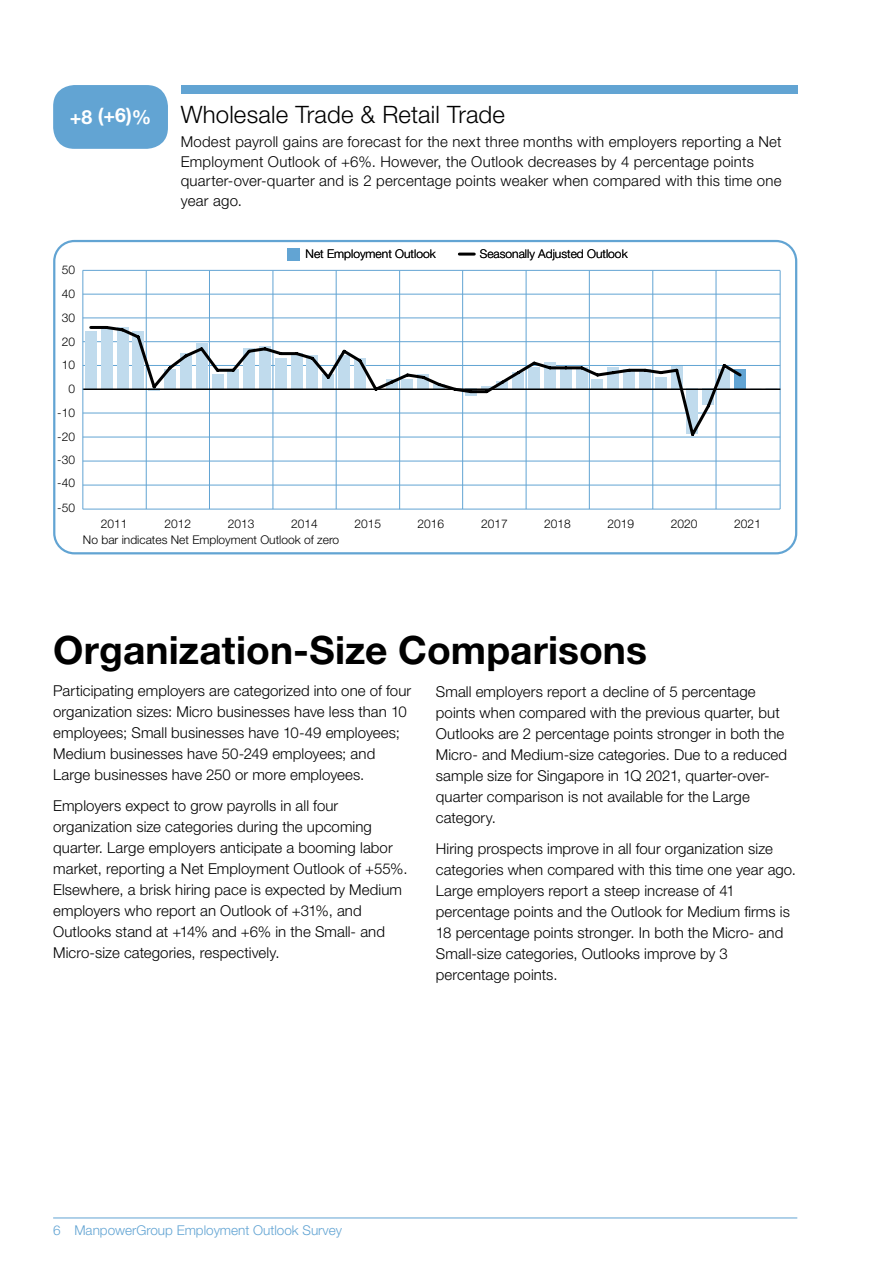
<style>
.page{position:relative;width:893px;height:1263px;background:#fff}
.page>*{position:absolute;margin:0;border:0;box-sizing:border-box;transform-origin:0 0}
.t1{font:700 39px "Helvetica Neue LT Std";color:#000}
.t2{font:300 24px "Helvetica Neue LT Std";letter-spacing:.005em;color:#000}
.t3{font:700 19.5px "Helvetica Neue LT Std";color:#fff}
.t4{font:300 15px/21px "Helvetica Neue LT Std";letter-spacing:.005em;color:#000}
.t5{font:300 13.5px "Helvetica Neue LT Std";color:#62a4d3}
.t6{font:300 12px/23.7px "Helvetica Neue LT Std";color:#000}
</style>
<div class="page">
<hr style="left:53px;top:1217px;width:744px;height:1px;background:#62a4d3">
<div style="left:181px;top:85px;width:616px;height:9px;background:#62a4d3"></div>
<div style="left:53px;top:85px;width:115px;height:64px;background:#62a4d3;border-radius:21px"></div>
<svg style="left:53px;top:240px;width:744px;height:314px"></svg>
<h3 class="t3" style="left:70px;top:103px;width:83px">+8 (+6)%</h3>
<p class="t6" style="left:62px;top:258px;width:15px">50</p>
<p class="t6" style="left:57px;top:282px;width:19px;text-align:right">40<br>30<br>20<br>10<br>0 -10 -20</p>
<p class="t6" style="left:57px;top:448px;width:19px;line-height:23px">-30 -40</p>
<p class="t6" style="left:57px;top:496px;width:19px">-50</p>
<h2 class="t2" style="left:181px;top:100px;width:326px">Wholesale Trade &amp; Retail Trade</h2>
<p class="t4" style="left:181px;top:132px;width:602px;line-height:19.5px">Modest payroll gains are forecast for the next three months with employers reporting a Net Employment Outlook of +6%. However, the Outlook decreases by 4 percentage points quarter-over-quarter and is 2 percentage points weaker when compared with this time one year ago.</p>
<p class="t6" style="left:306px;top:242px;width:132px">Net Employment Outlook</p>
<p class="t6" style="left:480px;top:242px;width:149px">Seasonally Adjusted Outlook</p>
<p class="t6" style="left:101px;top:511px;width:28px">2011</p>
<p class="t6" style="left:164px;top:511px;width:28px">2012</p>
<p class="t6" style="left:228px;top:511px;width:28px">2013</p>
<p class="t6" style="left:291px;top:511px;width:28px">2014</p>
<p class="t6" style="left:355px;top:511px;width:28px">2015</p>
<p class="t6" style="left:418px;top:511px;width:28px">2016</p>
<p class="t6" style="left:481px;top:511px;width:28px">2017</p>
<p class="t6" style="left:544px;top:511px;width:28px">2018</p>
<p class="t6" style="left:608px;top:511px;width:28px">2019</p>
<p class="t6" style="left:671px;top:511px;width:28px">2020</p>
<p class="t6" style="left:734px;top:512px;width:28px">2021</p>
<p class="t6" style="left:83px;top:527px;width:258px">No bar indicates Net Employment Outlook of zero</p>
<h1 class="t1" style="left:53px;top:626px;width:595px">Organization-Size Comparisons</h1>
<p class="t4" style="left:436px;top:681px;width:353px">Small employers report a decline of 5 percentage points when compared with the previous quarter, but Outlooks are 2 percentage points stronger in both the Micro- and Medium-size categories. Due to a reduced sample size for Singapore in 1Q 2021, quarter-over&shy;quarter comparison is not available for the Large category.</p>
<p class="t4" style="left:436px;top:838px;width:362px">Hiring prospects improve in all four organization size categories when compared with this time one year ago.<br>Large employers report a steep increase of 41 percentage points and the Outlook for Medium firms is 18 percentage points stronger. In both the Micro- and Small-size categories, Outlooks improve by 3 percentage points.</p>
<p class="t4" style="left:53px;top:680px;width:360px">Participating employers are categorized into one of four organization sizes: Micro businesses have less than 10 employees; Small businesses have 10-49 employees; Medium businesses have 50-249 employees; and Large businesses have 250 or more employees.</p>
<p class="t4" style="left:53px;top:795px;width:356px">Employers expect to grow payrolls in all four organization size categories during the upcoming quarter. Large employers anticipate a booming labor market, reporting a Net Employment Outlook of +55%.<br>Elsewhere, a brisk hiring pace is expected by Medium employers who report an Outlook of +31%, and Outlooks stand at +14% and +6% in the Small- and Micro-size categories, respectively.</p>
<p class="t5" style="left:53px;top:1222px;width:290px">6 ManpowerGroup Employment Outlook Survey</p>
</div>
